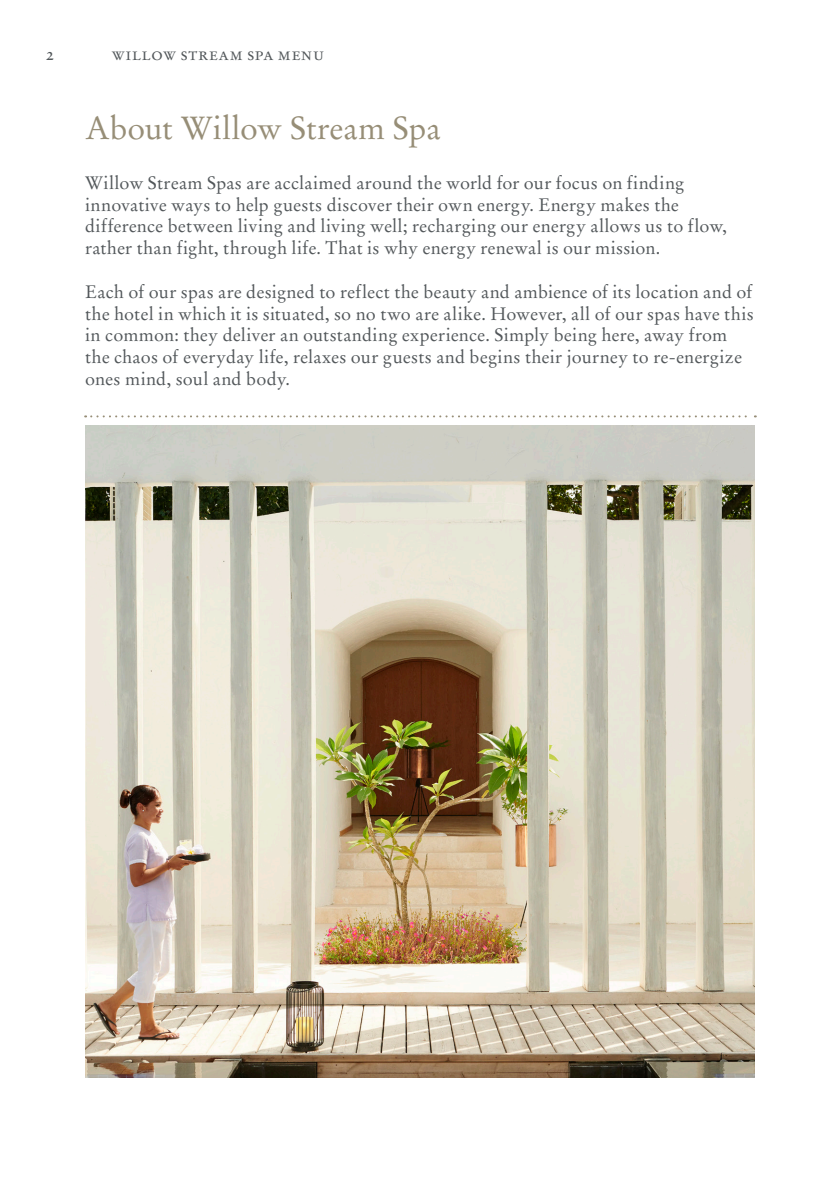
<style>
.page{position:relative;width:840px;height:1191px;background:#fff}
.page>*{position:absolute;margin:0;border:0;box-sizing:border-box;transform-origin:0 0}
.INTRO{font:32px "Stempel Garamond Roman Os F";color:#978e77}
.INTRO-2{font:18px/21.6px "Stempel Garamond Roman Os F";letter-spacing:.01em;color:#52575a}
.INTRO-3{font:18px "Stempel Garamond Roman SC";letter-spacing:.035em;color:#52575a}
</style>
<div class="page">
<img style="left:85px;top:425px;width:669px;height:652px">
<svg style="left:85px;top:415px;width:670px;height:2px"></svg>
<p class="INTRO-3" style="left:45px;top:43px;width:10px">2</p>
<p class="INTRO-3" style="left:112px;top:43px;width:214px">willow stream spa menu</p>
<p class="INTRO" style="left:85px;top:109px;width:357px">About Willow Stream Spa</p>
<p class="INTRO-2" style="left:85px;top:172px;width:643px">Willow Stream Spas are acclaimed around the world for our focus on finding innovative ways to help guests discover their own energy. Energy makes the difference between living and living well; recharging our energy allows us to flow, rather than fight, through life. That is why energy renewal is our mission.</p>
<p class="INTRO-2" style="left:85px;top:281px;width:669px">Each of our spas are designed to reflect the beauty and ambience of its location and of the hotel in which it is situated, so no two are alike. However, all of our spas have this in common: they deliver an outstanding experience. Simply being here, away from the chaos of everyday life, relaxes our guests and begins their journey to re-energize ones mind, soul and body.</p>
</div>
